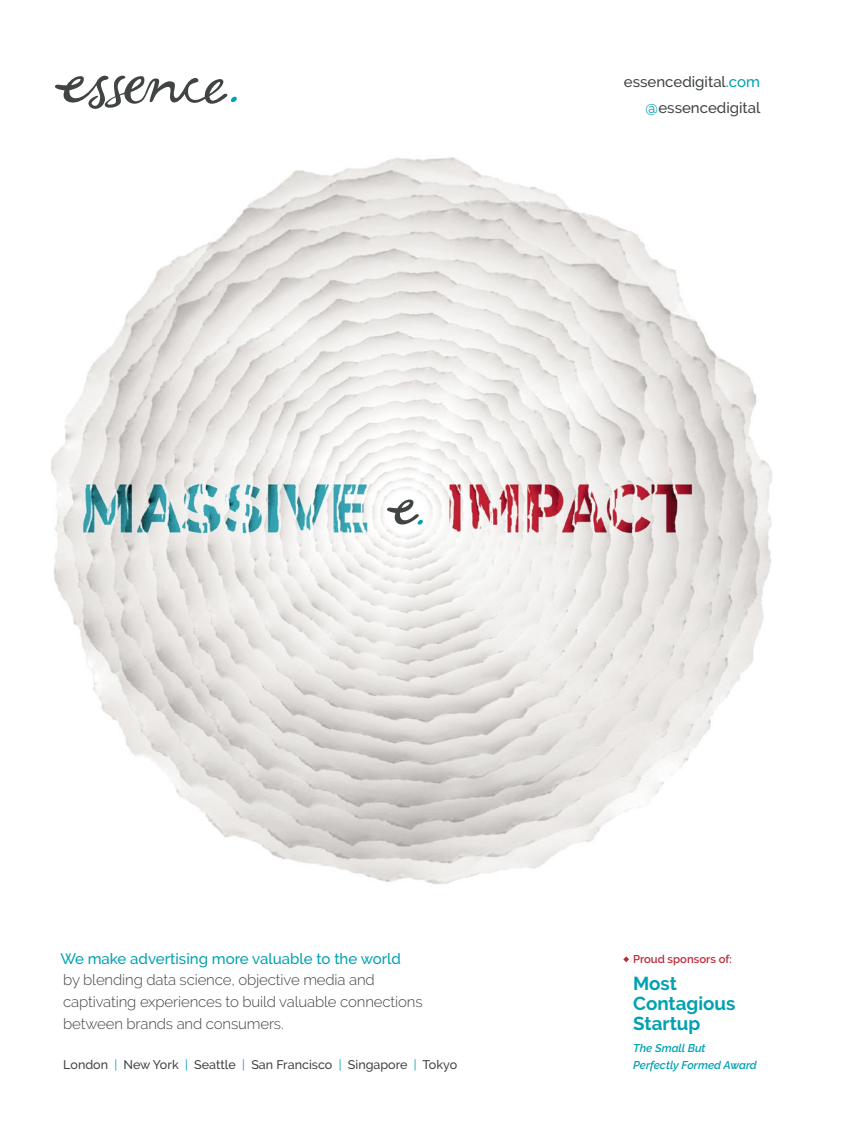
<style>
.page{position:relative;width:851px;height:1134px;background:#fff}
.page>*{position:absolute;margin:0;border:0;box-sizing:border-box;transform-origin:0 0}
.t1{font:700 18.75px/20px "Raleway";color:#00a1b2}
.t2{font:300 15px/21.9px "Raleway";letter-spacing:-.01em;color:#404542}
.t3{font:500 15px "Raleway";color:#00a1b2}
.t4{font:500 15px/26px "Raleway";color:#404542;text-align:right}
.t5{font:500 12.5px "Raleway";color:#404542}
.t6{font:italic 600 11.25px/16.2px "Raleway";color:#00a1b2}
.t7{font:600 11.25px "Raleway";color:#bd2b36}
.s1{color:#00a1b2}
.s2{font-weight:400;color:#00a1b2}
</style>
<div class="page">
<img style="left:51px;top:157px;width:722px;height:727px">
<svg style="left:386px;top:499px;width:37px;height:29px"></svg>
<svg style="left:55px;top:75px;width:182px;height:34px"></svg>
<svg style="left:623px;top:956px;width:6px;height:6px"></svg>
<p class="t4" style="left:623px;top:69px;width:138px">essencedigital<span class="s1">.com @</span>essencedigital</p>
<p class="t3" style="left:60px;top:949px;width:342px">We make advertising more valuable to the world</p>
<p class="t2" style="left:63px;top:969px;width:361px">by blending data science, objective media and captivating experiences to build valuable connections between brands and consumers.</p>
<p class="t5" style="left:63px;top:1057px;width:395px">London <span class="s2">|</span> New York <span class="s2">|</span> Seattle <span class="s2">|</span> San Francisco <span class="s2">|</span> Singapore <span class="s2">|</span> Tokyo</p>
<p class="t7" style="left:633px;top:953px;width:100px">Proud sponsors of:</p>
<p class="t1" style="left:633px;top:973px;width:104px">Most<br>Contagious<br>Startup</p>
<p class="t6" style="left:633px;top:1040px;width:125px">The Small But<br>Perfectly Formed Award</p>
</div>
